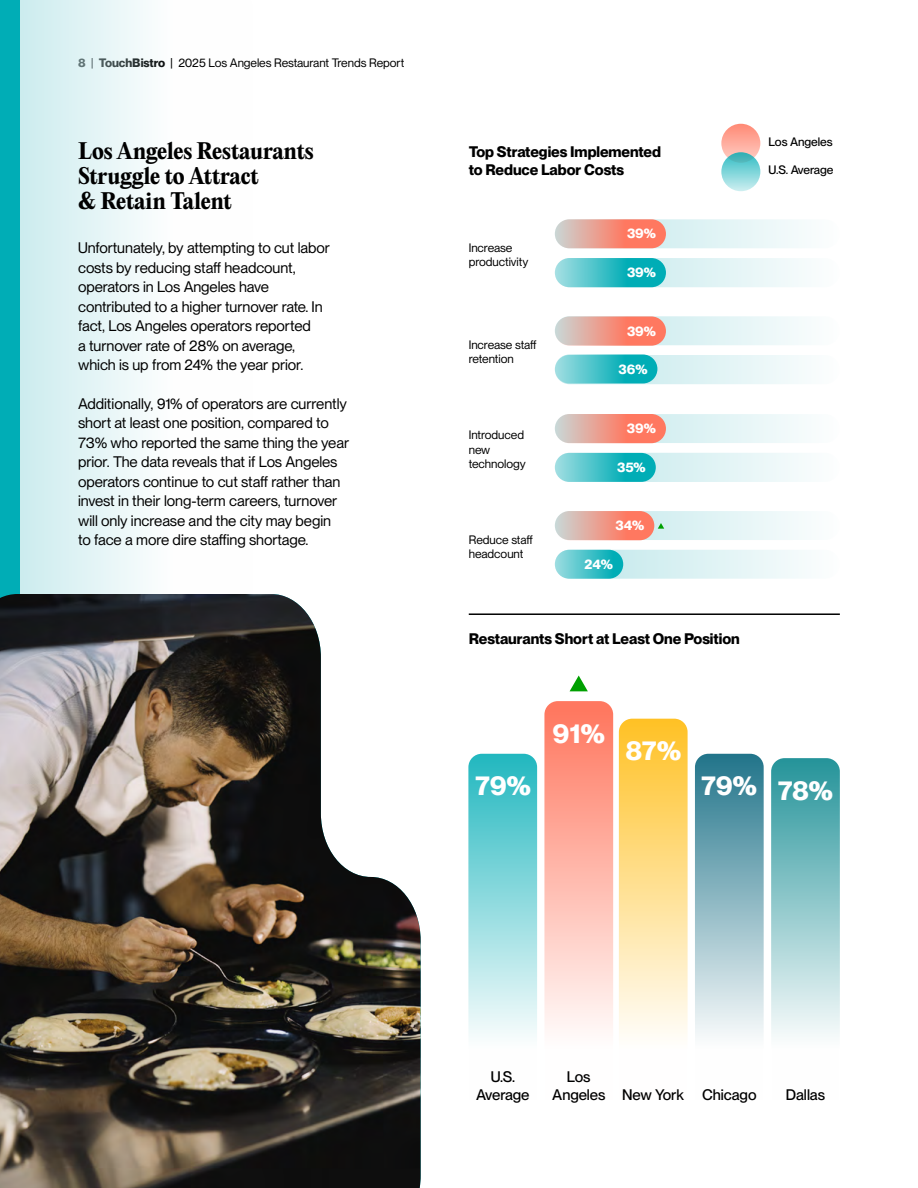
<style>
.page{position:relative;width:918px;height:1188px;background:#fff}
.page>*{position:absolute;margin:0;border:0;box-sizing:border-box;transform-origin:0 0}
.t1{font:700 26.85px "PP Neue Montreal";letter-spacing:-.01em;color:#fff}
.t2{font:700 21px/25.2px "PP Editorial New";letter-spacing:-.015em;color:#000}
.t3{font:15px/19.5px "PP Neue Montreal";letter-spacing:-.005em;color:#000}
.t4{font:700 15px/18px "PP Neue Montreal";letter-spacing:-.005em;color:#000}
.t5{font:500 15px/18px "PP Neue Montreal";letter-spacing:-.005em;color:#000;text-align:center}
.t6{font:700 13.5px "PP Neue Montreal";letter-spacing:-.01em;color:#fff}
.t7{font:12px/14.4px "PP Neue Montreal";letter-spacing:-.005em;color:#000}
.t8{font:500 12px "PP Neue Montreal";letter-spacing:-.01em;color:#000}
.s1{font-weight:700}
.s2{font-weight:500}
</style>
<div class="page">
<svg style="left:20px;top:0;width:126px;height:594px;background:#ddf2f3"></svg>
<div style="left:0;top:0;width:20px;height:1188px;background:#00adb6"></div>
<svg style="left:771px;top:758px;width:69px;height:279px;background:#8dc6c9"></svg>
<svg style="left:544px;top:701px;width:69px;height:328px;background:#ffb5a8"></svg>
<svg style="left:468px;top:754px;width:69px;height:283px;background:#8bd9dd"></svg>
<svg style="left:619px;top:719px;width:69px;height:317px;background:#ffde8d"></svg>
<svg style="left:695px;top:754px;width:69px;height:283px;background:#8bb6c1"></svg>
<img style="left:0;top:594px;width:421px;height:594px">
<hr style="left:469px;top:613px;width:371px;height:2px;background:#000">
<svg style="left:570px;top:676px;width:18px;height:15px"></svg>
<svg style="left:555px;top:219px;width:285px;height:29px"></svg>
<svg style="left:555px;top:316px;width:285px;height:29px"></svg>
<svg style="left:555px;top:258px;width:285px;height:29px"></svg>
<svg style="left:555px;top:355px;width:285px;height:29px"></svg>
<svg style="left:555px;top:219px;width:111px;height:29px;background:#ee9685"></svg>
<svg style="left:555px;top:258px;width:111px;height:29px;background:#36bdc4"></svg>
<svg style="left:721px;top:124px;width:39px;height:39px"></svg>
<div style="left:721px;top:152px;width:39px;height:39px;background:linear-gradient(to bottom,#32b2b7,#caf2f5);border-radius:50%"></div>
<svg style="left:555px;top:355px;width:102px;height:28px;background:#37bdc5"></svg>
<svg style="left:555px;top:316px;width:111px;height:30px;background:#ed9989"></svg>
<svg style="left:555px;top:414px;width:285px;height:29px"></svg>
<svg style="left:555px;top:511px;width:285px;height:29px"></svg>
<svg style="left:555px;top:453px;width:285px;height:29px"></svg>
<svg style="left:555px;top:550px;width:285px;height:29px"></svg>
<svg style="left:555px;top:453px;width:101px;height:29px;background:#39bec5"></svg>
<svg style="left:555px;top:414px;width:111px;height:29px;background:#ed9786"></svg>
<svg style="left:555px;top:511px;width:99px;height:29px;background:#eb9b8b"></svg>
<div style="left:555px;top:550px;width:68px;height:29px;background:linear-gradient(to right,#9bdce0,#00a8b2);border-radius:14px"></div>
<svg style="left:658px;top:523px;width:6px;height:6px"></svg>
<p class="t7" style="left:78px;top:56px;width:328px"><span class="s1">8</span> <span class="s2">|</span> <span class="s1">TouchBistro</span> <span class="s2">|</span> 2025 Los Angeles Restaurant Trends Report</p>
<h2 class="t2" style="left:78px;top:138px;width:237px">Los Angeles Restaurants<br>Struggle to Attract<br>&amp; Retain Talent</h2>
<p class="t3" style="left:78px;top:238px;width:253px">Unfortunately, by attempting to cut labor costs by reducing staff headcount, operators in Los Angeles have contributed to a higher turnover rate. In fact, Los Angeles operators reported<br>a turnover rate of 28% on average, which is up from 24% the year prior.</p>
<p class="t3" style="left:78px;top:394px;width:273px">Additionally, 91% of operators are currently short at least one position, compared to 73% who reported the same thing the year prior. The data reveals that if Los Angeles operators continue to cut staff rather than invest in their long-term careers, turnover will only increase and the city may begin<br>to face a more dire staffing shortage.</p>
<p class="t4" style="left:469px;top:143px;width:194px">Top Strategies Implemented to Reduce Labor Costs</p>
<p class="t7" style="left:469px;top:240px;width:61px">Increase productivity</p>
<p class="t7" style="left:469px;top:338px;width:69px">Increase staff retention</p>
<p class="t7" style="left:469px;top:428px;width:59px">Introduced new technology</p>
<p class="t7" style="left:469px;top:532px;width:66px">Reduce staff headcount</p>
<p class="t6" style="left:627px;top:225px;width:30px">39%</p>
<p class="t6" style="left:627px;top:264px;width:30px">39%</p>
<p class="t6" style="left:627px;top:323px;width:30px">39%</p>
<p class="t6" style="left:618px;top:361px;width:31px">36%</p>
<p class="t6" style="left:627px;top:420px;width:30px">39%</p>
<p class="t6" style="left:617px;top:459px;width:30px">35%</p>
<p class="t6" style="left:616px;top:517px;width:30px">34%</p>
<p class="t6" style="left:585px;top:556px;width:30px">24%</p>
<p class="t4" style="left:469px;top:630px;width:273px">Restaurants Short at Least One Position</p>
<p class="t8" style="left:769px;top:135px;width:65px">Los Angeles</p>
<p class="t8" style="left:769px;top:163px;width:66px">U.S. Average</p>
<h1 class="t1" style="left:553px;top:717px;width:54px">91%</h1>
<h1 class="t1" style="left:625px;top:735px;width:57px">87%</h1>
<h1 class="t1" style="left:475px;top:770px;width:57px">79%</h1>
<h1 class="t1" style="left:701px;top:772px;width:133px">79% 78%</h1>
<p class="t5" style="left:476px;top:1068px;width:55px">U.S.<br>Average</p>
<p class="t5" style="left:552px;top:1068px;width:206px;text-align:left;text-indent:15px">Los<br>Angeles New York Chicago</p>
<p class="t5" style="left:786px;top:1086px;width:41px">Dallas</p>
</div>
